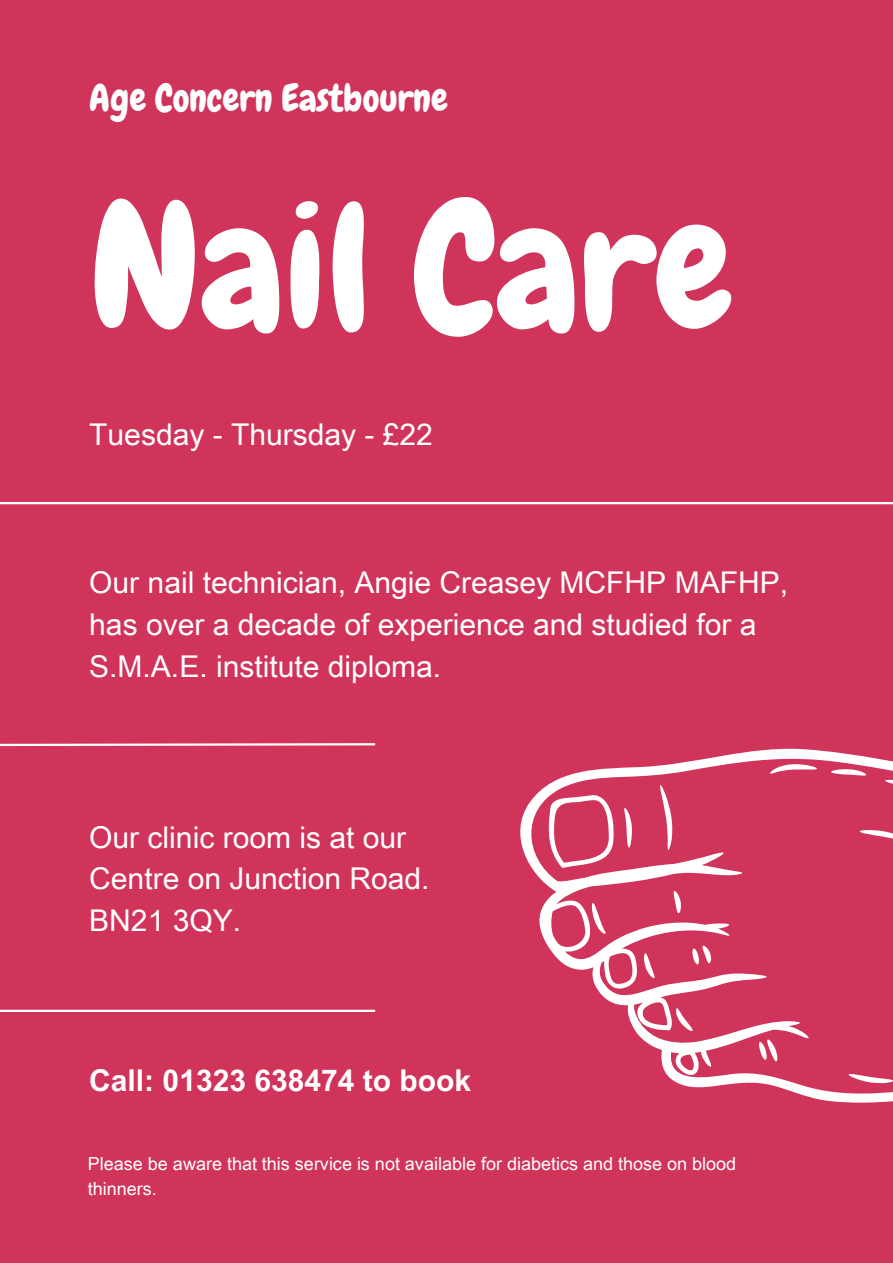
<style>
.page{position:relative;width:893px;height:1263px;background:#d1345b}
.page>*{position:absolute;margin:0;border:0;box-sizing:border-box;transform-origin:0 0}
.t1{font:176.48px "Chewy";color:#fff}
.t2{font:37.5px "Chewy";color:#fff}
.t3{font:30px/41.6px "Arial Unicode MS";color:#fff}
.t4{font:700 30px "Arial Unicode MS";color:#fff}
.t5{font:18px/24.8px "Arial Unicode MS";color:#fff}
</style>
<div class="page">
<svg style="left:507px;top:746px;width:386px;height:356px;background:#d64e70"></svg>
<svg style="left:769px;top:764px;width:48px;height:10px"></svg>
<svg style="left:831px;top:769px;width:35px;height:7px"></svg>
<svg style="left:885px;top:779px;width:8px;height:15px"></svg>
<svg style="left:659px;top:784px;width:13px;height:66px"></svg>
<svg style="left:547px;top:794px;width:67px;height:74px"></svg>
<svg style="left:624px;top:808px;width:8px;height:40px"></svg>
<svg style="left:859px;top:829px;width:34px;height:13px"></svg>
<svg style="left:673px;top:890px;width:8px;height:23px"></svg>
<svg style="left:591px;top:903px;width:15px;height:31px"></svg>
<svg style="left:692px;top:945px;width:19px;height:20px"></svg>
<svg style="left:643px;top:953px;width:12px;height:25px"></svg>
<svg style="left:676px;top:1008px;width:17px;height:23px"></svg>
<svg style="left:758px;top:1039px;width:20px;height:23px"></svg>
<svg style="left:848px;top:1073px;width:45px;height:10px"></svg>
<svg style="left:0;top:742px;width:377px;height:6px"></svg>
<hr style="left:0;top:1010px;width:375px;height:2px;background:#fff">
<hr style="left:0;top:502px;width:893px;height:2px;background:#fff">
<h4 class="t2" style="left:89px;top:75px;width:360px">Age Concern Eastbourne</h4>
<h2 class="t1" style="left:89px;top:156px;width:645px">Nail Care</h2>
<p class="t3" style="left:89px;top:413px;width:345px">Tuesday - Thursday - £22</p>
<h1 class="t3" style="left:89px;top:560px;width:700px">Our nail technician, Angie Creasey MCFHP MAFHP, has over a decade of experience and studied for a<br>S.M.A.E. institute diploma.</h1>
<h4 class="t3" style="left:89px;top:815px;width:342px">Our clinic room is at our<br>Centre on Junction Road.<br>BN21 3QY.</h4>
<h4 class="t4" style="left:89px;top:1059px;width:383px">Call: 01323 638474 to book</h4>
<h3 class="t5" style="left:88px;top:1150px;width:649px">Please be aware that this service is not available for diabetics and those on blood thinners.</h3>
</div>
